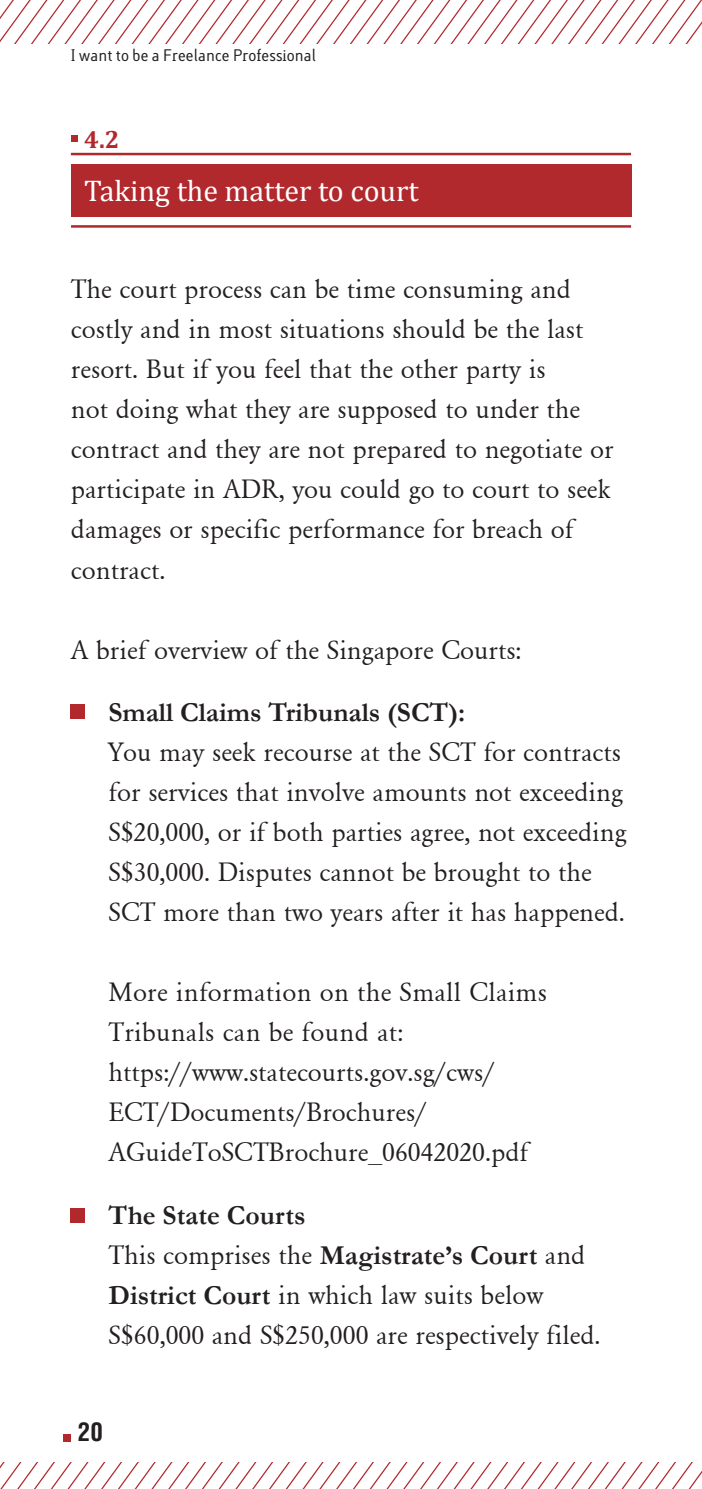
<style>
.page{position:relative;width:702px;height:1489px;background:#fff}
.page>*{position:absolute;margin:0;border:0;box-sizing:border-box;transform-origin:0 0}
.t1{font:30px "Cambria";color:#fff}
.t2{font:27.5px/40px "Garamond";color:#231f20}
.t3{font:700 27.5px "Garamond";color:#231f20}
.t4{font:700 25px "Cambria";color:#b1282d}
.t5{font:700 condensed 25px "Helvetica";color:#231f20}
.t6{font:15px "Lacuna";color:#231f20}
.s1{font-weight:700}
</style>
<div class="page">
<div style="left:64px;top:1433px;width:7px;height:7px;background:#b1282d"></div>
<svg style="left:0;top:0;width:702px;height:43px"></svg>
<svg style="left:0;top:1462px;width:702px;height:26px"></svg>
<div style="left:71px;top:164px;width:560px;height:52px;background:#b1282d"></div>
<hr style="left:71px;top:153px;width:560px;height:2px;background:#b1282d">
<hr style="left:71px;top:225px;width:560px;height:3px;background:#b1282d">
<div style="left:71px;top:135px;width:7px;height:7px;background:#b1282d"></div>
<div style="left:71px;top:704px;width:14px;height:14px;background:#b1282d"></div>
<div style="left:71px;top:1207px;width:14px;height:15px;background:#b1282d"></div>
<p class="t6" style="left:71px;top:46px;width:247px">I want to be a Freelance Professional</p>
<p class="t4" style="left:84px;top:122px;width:37px">4.2</p>
<p class="t1" style="left:84px;top:172px;width:336px">Taking the matter to court</p>
<p class="t2" style="left:71px;top:268px;width:544px">The court process can be time consuming and costly and in most situations should be the last resort. But if you feel that the other party is<br>not doing what they are supposed to under the contract and they are not prepared to negotiate or participate in ADR, you could go to court to seek damages or specific performance for breach of contract.</p>
<p class="t2" style="left:71px;top:629px;width:452px">A brief overview of the Singapore Courts:</p>
<p class="t3" style="left:108px;top:696px;width:358px">Small Claims Tribunals (SCT):</p>
<p class="t2" style="left:108px;top:731px;width:519px">You may seek recourse at the SCT for contracts for services that involve amounts not exceeding S$20,000, or if both parties agree, not exceeding S$30,000. Disputes cannot be brought to the SCT more than two years after it has happened.</p>
<p class="t2" style="left:108px;top:971px;width:440px">More information on the Small Claims Tribunals can be found at: https://www.statecourts.gov.sg/cws/ ECT/Documents/Brochures/ AGuideToSCTBrochure_06042020.pdf</p>
<p class="t2" style="left:108px;top:1193px;width:493px"><span class="s1">The State Courts<br></span>This comprises the <span class="s1">Magistrate’s Court</span> and <span class="s1">District Court</span> in which law suits below S$60,000 and S$250,000 are respectively filed.</p>
<p class="t5" style="left:78px;top:1416px;width:26px">20</p>
</div>
